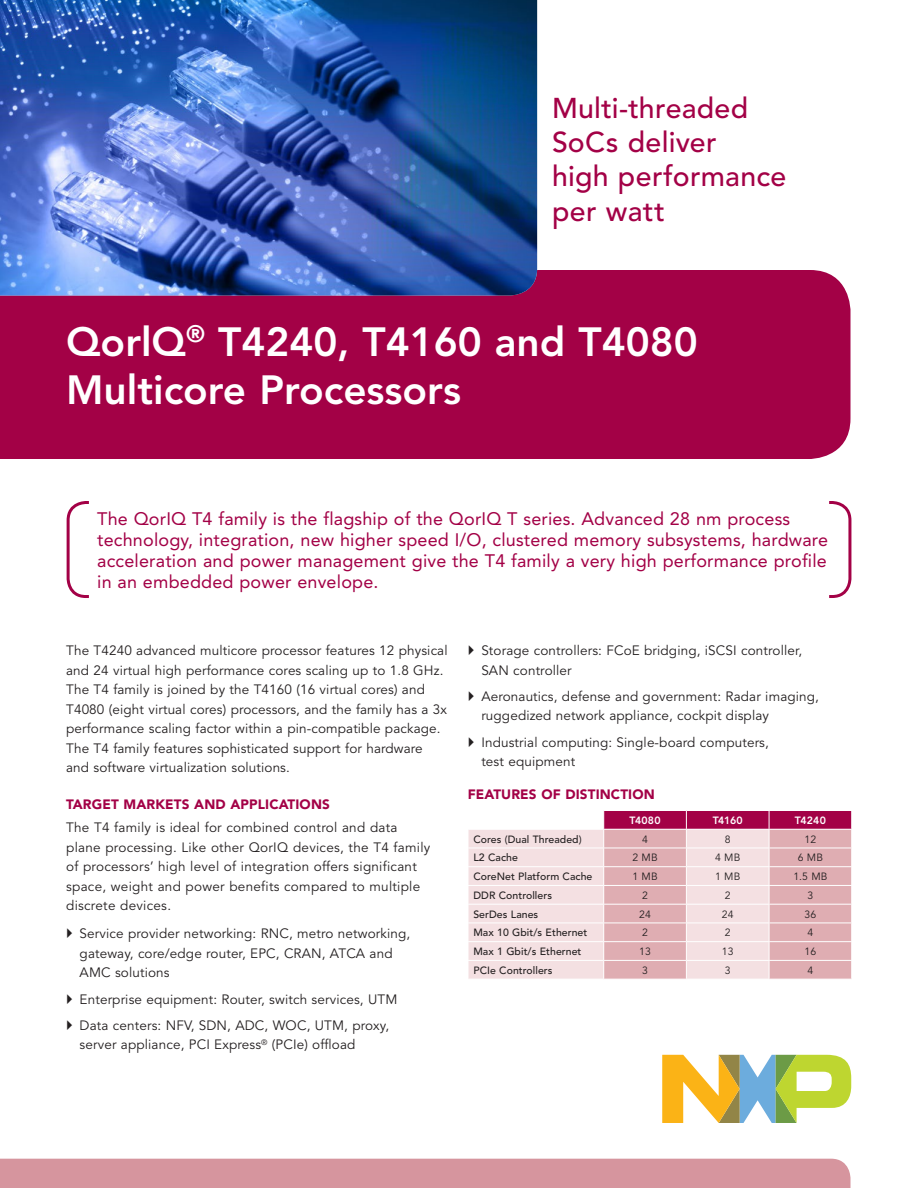
<style>
.page{position:relative;width:918px;height:1188px;background:#fff}
.page>*{position:absolute;margin:0;border:0;box-sizing:border-box;transform-origin:0 0}
.t1{font:800 40.5px/48.6px "Avenir LT Std";color:#fff}
.t2{font:500 28.5px/34.2px "Avenir LT Std";letter-spacing:.01em;color:#a30146}
.t3{font:18px/21px "Avenir LT Std";letter-spacing:.01em;color:#a30146}
.t4{font:13.5px/19.5px "Avenir LT Std";letter-spacing:.01em;color:#231f20}
.t5{font:900 13.5px "Avenir LT Std";letter-spacing:.01em;color:#a30146}
.t6{font:500 10.5px "Avenir LT Std";letter-spacing:.005em;color:#231f20}
.t7{font:10.5px "Avenir LT Std";letter-spacing:.005em;color:#231f20}
.t8{font:800 10.5px "Avenir LT Std";letter-spacing:.015em;color:#fff}
</style>
<div class="page">
<div style="left:0;top:1159px;width:850px;height:29px;background:#d6959e"></div>
<svg style="left:662px;top:1055px;width:189px;height:68px"></svg>
<div style="left:0;top:270px;width:850px;height:189px;background:#a30146"></div>
<svg style="left:66px;top:501px;width:786px;height:97px"></svg>
<img style="left:0;top:0;width:537px;height:296px">
<div style="left:469px;top:830px;width:134px;height:149px;background:#f4e0e2"></div>
<hr style="left:468px;top:848px;width:136px;height:1px;background:#fff">
<hr style="left:468px;top:866px;width:136px;height:1px;background:#fff">
<hr style="left:468px;top:885px;width:136px;height:1px;background:#fff">
<hr style="left:468px;top:904px;width:136px;height:1px;background:#fff">
<hr style="left:468px;top:923px;width:136px;height:1px;background:#fff">
<hr style="left:468px;top:941px;width:136px;height:1px;background:#fff">
<hr style="left:468px;top:960px;width:136px;height:1px;background:#fff">
<svg style="left:468px;top:830px;width:1px;height:149px"></svg>
<svg style="left:603px;top:811px;width:249px;height:168px;background:#e0aeb8"></svg>
<h2 class="t2" style="left:552px;top:92px;width:236px">Multi-threaded<br>SoCs deliver<br>high performance per watt</h2>
<h1 class="t1" style="left:66px;top:317px;width:633px">QorlQ<sup>®</sup> T4240, T4160 and T4080<br>Multicore Processors</h1>
<p class="t3" style="left:97px;top:508px;width:732px">The QorIQ T4 family is the flagship of the QorIQ T series. Advanced 28 nm process technology, integration, new higher speed I/O, clustered memory subsystems, hardware acceleration and power management give the T4 family a very high performance profile in an embedded power envelope.</p>
<p class="t4" style="left:66px;top:641px;width:383px">The T4240 advanced multicore processor features 12 physical and 24 virtual high performance cores scaling up to 1.8 GHz.<br>The T4 family is joined by the T4160 (16 virtual cores) and T4080 (eight virtual cores) processors, and the family has a 3x performance scaling factor within a pin-compatible package.<br>The T4 family features sophisticated support for hardware and software virtualization solutions.</p>
<p class="t5" style="left:66px;top:796px;width:265px">TARGET MARKETS AND APPLICATIONS</p>
<p class="t4" style="left:66px;top:818px;width:366px">The T4 family is ideal for combined control and data plane processing. Like other QorIQ devices, the T4 family of processors’ high level of integration offers significant space, weight and power benefits compared to multiple discrete devices.</p>
<p class="t4" style="left:80px;top:924px;width:332px">Service provider networking: RNC, metro networking, gateway, core/edge router, EPC, CRAN, ATCA and<br>AMC solutions</p>
<p class="t4" style="left:80px;top:986px;width:319px;line-height:26.2px">Enterprise equipment: Router, switch services, UTM<br>Data centers: NFV, SDN, ADC, WOC, UTM, proxy,</p>
<p class="t4" style="left:80px;top:1035px;width:277px">server appliance, PCI Express<sup>®</sup> (PCIe) offload</p>
<p class="t4" style="left:481px;top:641px;width:322px">Storage controllers: FCoE bridging, iSCSI controller,<br>SAN controller</p>
<p class="t4" style="left:481px;top:687px;width:339px">Aeronautics, defense and government: Radar imaging, ruggedized network appliance, cockpit display</p>
<p class="t4" style="left:481px;top:733px;width:289px">Industrial computing: Single-board computers, test equipment</p>
<p class="t5" style="left:468px;top:786px;width:189px">FEATURES OF DISTINCTION</p>
<p class="t8" style="left:629px;top:814px;width:33px">T4080</p>
<p class="t8" style="left:713px;top:814px;width:31px">T4160</p>
<p class="t8" style="left:795px;top:814px;width:32px">T4240</p>
<p class="t6" style="left:473px;top:833px;width:110px">Cores (Dual Threaded)</p>
<p class="t7" style="left:642px;top:833px;width:7px">4</p>
<p class="t7" style="left:725px;top:833px;width:7px">8</p>
<p class="t7" style="left:805px;top:833px;width:13px">12</p>
<p class="t6" style="left:473px;top:852px;width:46px">L2 Cache</p>
<p class="t7" style="left:632px;top:852px;width:27px">2 MB</p>
<p class="t7" style="left:715px;top:852px;width:27px">4 MB</p>
<p class="t7" style="left:798px;top:852px;width:27px">6 MB</p>
<p class="t6" style="left:473px;top:870px;width:120px">CoreNet Platform Cache</p>
<p class="t7" style="left:632px;top:870px;width:27px">1 MB</p>
<p class="t7" style="left:715px;top:870px;width:27px">1 MB</p>
<p class="t7" style="left:793px;top:870px;width:36px">1.5 MB</p>
<p class="t6" style="left:473px;top:889px;width:80px">DDR Controllers</p>
<p class="t7" style="left:642px;top:889px;width:7px">2</p>
<p class="t7" style="left:725px;top:889px;width:7px">2</p>
<p class="t7" style="left:807px;top:889px;width:7px">3</p>
<p class="t6" style="left:473px;top:908px;width:66px">SerDes Lanes</p>
<p class="t7" style="left:639px;top:908px;width:13px">24</p>
<p class="t7" style="left:722px;top:908px;width:13px">24</p>
<p class="t7" style="left:805px;top:908px;width:13px">36</p>
<p class="t6" style="left:473px;top:926px;width:115px">Max 10 Gbit/s Ethernet</p>
<p class="t7" style="left:642px;top:927px;width:7px">2</p>
<p class="t7" style="left:725px;top:927px;width:7px">2</p>
<p class="t7" style="left:807px;top:927px;width:7px">4</p>
<p class="t6" style="left:473px;top:945px;width:110px">Max 1 Gbit/s Ethernet</p>
<p class="t7" style="left:639px;top:945px;width:13px">13</p>
<p class="t7" style="left:722px;top:945px;width:13px">13</p>
<p class="t7" style="left:805px;top:945px;width:13px">16</p>
<p class="t6" style="left:473px;top:964px;width:81px">PCIe Controllers</p>
<p class="t7" style="left:642px;top:964px;width:7px">3</p>
<p class="t7" style="left:725px;top:964px;width:7px">3</p>
<p class="t7" style="left:807px;top:964px;width:7px">4</p>
</div>
